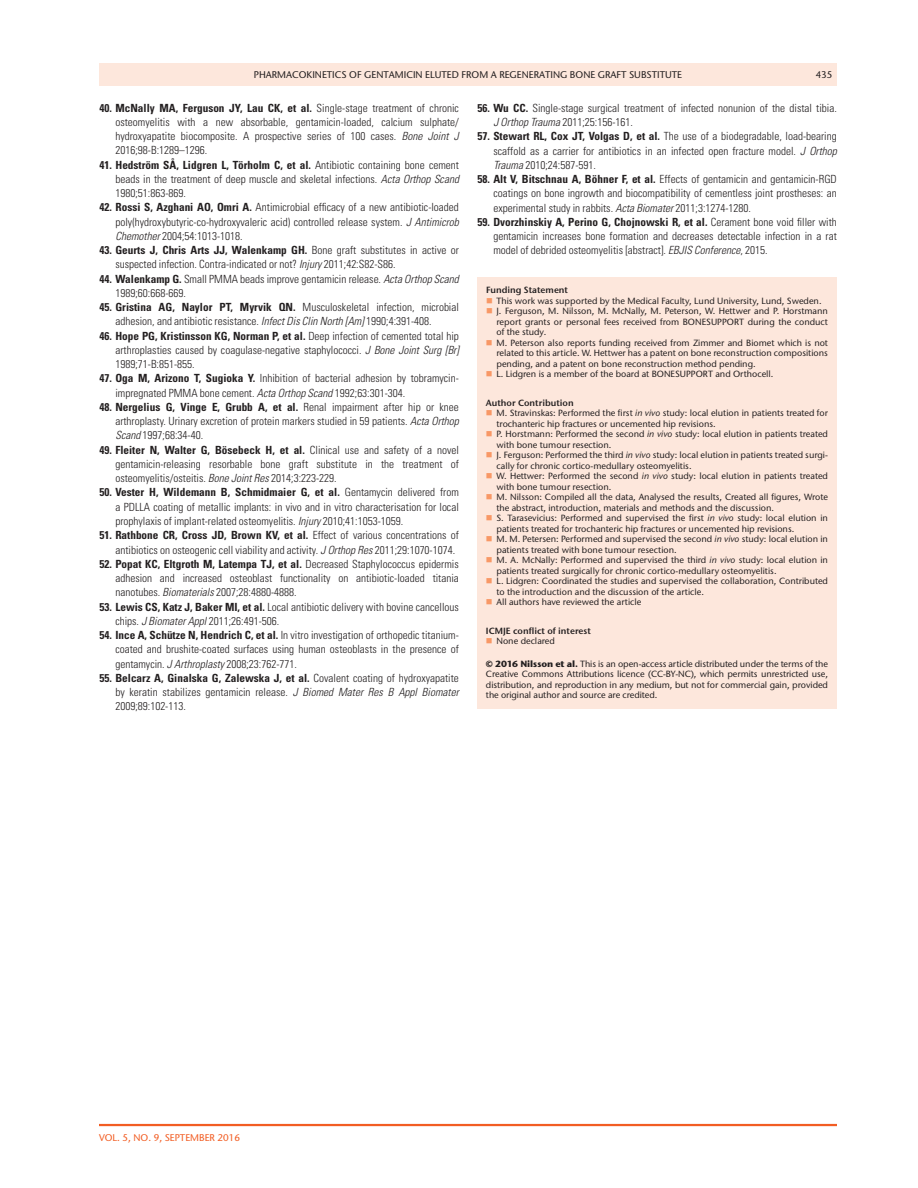
<style>
.page{position:relative;width:918px;height:1188px;background:#fff}
.page>*{position:absolute;margin:0;border:0;box-sizing:border-box;transform-origin:0 0}
.t1{font:300 condensed 11.25px/14.2px "Univers LT Std";color:#231f20;text-align:justify}
.t2{font:500 9.75px "Stone Sans ITC Pro";color:#231f20}
.t3{font:500 9.75px "Stone Sans ITC Pro";color:#f25d23}
.t4{font:500 9px/10.5px "Stone Sans ITC Pro";color:#231f20}
.t5{font:600 9px "Stone Sans ITC Pro";color:#231f20}
.s1{font-weight:700}
.s2{font-style:italic}
.s3{font-weight:600}
</style>
<div class="page">
<div style="left:99px;top:63px;width:738px;height:23px;background:#fde7dc"></div>
<hr style="left:99px;top:1124px;width:738px;height:2px;background:#f25d23">
<div style="left:477px;top:277px;width:360px;height:432px;background:#fde7dc"></div>
<p class="t2" style="left:254px;top:68px;width:430px">Pharmacokinetics of gentamicin eluted from a regenerating bone graft substitute</p>
<p class="t2" style="left:816px;top:68px;width:18px">435</p>
<p class="t1" style="left:115px;top:101px;width:345px;text-indent:-16px"><span class="s1">40. McNally MA, Ferguson JY, Lau CK, et al.</span> Single-stage treatment of chronic osteomyelitis with a new absorbable, gentamicin-loaded, calcium sulphate/ hydroxyapatite biocomposite. A prospective series of 100 cases. <span class="s2">Bone Joint J </span>2016;98-B:1289–1296.</p>
<p class="t1" style="left:115px;top:158px;width:345px;text-indent:-16px"><span class="s1">41. Hedström SÅ, Lidgren L, Törholm C, et al.</span> Antibiotic containing bone cement beads in the treatment of deep muscle and skeletal infections. <span class="s2">Acta Orthop Scand </span>1980;51:863-869.</p>
<p class="t1" style="left:115px;top:200px;width:345px;text-indent:-16px"><span class="s1">42. Rossi S, Azghani AO, Omri A.</span> Antimicrobial efficacy of a new antibiotic-loaded poly(hydroxybutyric-co-hydroxyvaleric acid) controlled release system. <span class="s2">J Antimicrob Chemother</span> 2004;54:1013-1018.</p>
<p class="t1" style="left:115px;top:243px;width:345px;text-indent:-16px"><span class="s1">43. Geurts J, Chris Arts JJ, Walenkamp GH.</span> Bone graft substitutes in active or suspected infection. Contra-indicated or not? <span class="s2">Injury</span> 2011;42:S82-S86.</p>
<p class="t1" style="left:115px;top:272px;width:345px;text-indent:-16px"><span class="s1">44. Walenkamp G.</span> Small PMMA beads improve gentamicin release. <span class="s2">Acta Orthop Scand<br></span>1989;60:668-669.</p>
<p class="t1" style="left:115px;top:300px;width:345px;text-indent:-16px"><span class="s1">45. Gristina AG, Naylor PT, Myrvik QN.</span> Musculoskeletal infection, microbial adhesion, and antibiotic resistance. <span class="s2">Infect Dis Clin North [Am]</span> 1990;4:391-408.</p>
<p class="t1" style="left:115px;top:329px;width:345px;text-indent:-16px"><span class="s1">46. Hope PG, Kristinsson KG, Norman P, et al.</span> Deep infection of cemented total hip arthroplasties caused by coagulase-negative staphylococci. <span class="s2">J Bone Joint Surg [Br] </span>1989;71-B:851-855.</p>
<p class="t1" style="left:115px;top:371px;width:345px;text-indent:-16px"><span class="s1">47. Oga M, Arizono T, Sugioka Y.</span> Inhibition of bacterial adhesion by tobramycin&shy;impregnated PMMA bone cement. <span class="s2">Acta Orthop Scand</span> 1992;63:301-304.</p>
<p class="t1" style="left:115px;top:400px;width:345px;text-indent:-16px"><span class="s1">48. Nergelius G, Vinge E, Grubb A, et al.</span> Renal impairment after hip or knee arthroplasty. Urinary excretion of protein markers studied in 59 patients. <span class="s2">Acta Orthop Scand</span> 1997;68:34-40.</p>
<p class="t1" style="left:115px;top:443px;width:345px;text-indent:-16px"><span class="s1">49. Fleiter N, Walter G, Bösebeck H, et al.</span> Clinical use and safety of a novel gentamicin-releasing resorbable bone graft substitute in the treatment of osteomyelitis/osteitis. <span class="s2">Bone Joint Res</span> 2014;3:223-229.</p>
<p class="t1" style="left:115px;top:485px;width:345px;text-indent:-16px"><span class="s1">50. Vester H, Wildemann B, Schmidmaier G, et al.</span> Gentamycin delivered from a PDLLA coating of metallic implants: in vivo and in vitro characterisation for local prophylaxis of implant-related osteomyelitis. <span class="s2">Injury</span> 2010;41:1053-1059.</p>
<p class="t1" style="left:115px;top:528px;width:345px;text-indent:-16px"><span class="s1">51. Rathbone CR, Cross JD, Brown KV, et al.</span> Effect of various concentrations of antibiotics on osteogenic cell viability and activity. <span class="s2">J Orthop Res</span> 2011;29:1070-1074.</p>
<p class="t1" style="left:115px;top:557px;width:345px;text-indent:-16px"><span class="s1">52. Popat KC, Eltgroth M, Latempa TJ, et al.</span> Decreased Staphylococcus epidermis adhesion and increased osteoblast functionality on antibiotic-loaded titania nanotubes. <span class="s2">Biomaterials</span> 2007;28:4880-4888.</p>
<p class="t1" style="left:115px;top:599px;width:345px;text-indent:-16px"><span class="s1">53. Lewis CS, Katz J, Baker MI, et al.</span> Local antibiotic delivery with bovine cancellous chips. <span class="s2">J Biomater Appl</span> 2011;26:491-506.</p>
<p class="t1" style="left:115px;top:628px;width:345px;text-indent:-16px"><span class="s1">54. Ince A, Schütze N, Hendrich C, et al.</span> In vitro investigation of orthopedic titanium&shy;coated and brushite-coated surfaces using human osteoblasts in the presence of gentamycin. <span class="s2">J Arthroplasty</span> 2008;23:762-771.</p>
<p class="t1" style="left:115px;top:671px;width:345px;text-indent:-16px"><span class="s1">55. Belcarz A, Ginalska G, Zalewska J, et al.</span> Covalent coating of hydroxyapatite by keratin stabilizes gentamicin release. <span class="s2">J Biomed Mater Res B Appl Biomater </span>2009;89:102-113.</p>
<p class="t1" style="left:493px;top:101px;width:345px;text-indent:-16px"><span class="s1">56. Wu CC.</span> Single-stage surgical treatment of infected nonunion of the distal tibia.<br><span class="s2">J Orthop Trauma</span> 2011;25:156-161.</p>
<p class="t1" style="left:493px;top:129px;width:345px;text-indent:-16px"><span class="s1">57. Stewart RL, Cox JT, Volgas D, et al.</span> The use of a biodegradable, load-bearing scaffold as a carrier for antibiotics in an infected open fracture model. <span class="s2">J Orthop Trauma</span> 2010;24:587-591.</p>
<p class="t1" style="left:493px;top:172px;width:345px;text-indent:-16px"><span class="s1">58. Alt V, Bitschnau A, Böhner F, et al.</span> Effects of gentamicin and gentamicin-RGD coatings on bone ingrowth and biocompatibility of cementless joint prostheses: an experimental study in rabbits. <span class="s2">Acta Biomater</span> 2011;3:1274-1280.</p>
<p class="t1" style="left:493px;top:215px;width:345px;text-indent:-16px"><span class="s1">59. Dvorzhinskiy A, Perino G, Chojnowski R, et al.</span> Cerament bone void filler with gentamicin increases bone formation and decreases detectable infection in a rat model of debrided osteomyelitis [abstract]. <span class="s2">EBJIS Conference</span>, 2015.</p>
<p class="t5" style="left:486px;top:284px;width:84px">Funding Statement</p>
<p class="t4" style="left:496px;top:295px;width:333px">This work was supported by the Medical Faculty, Lund University, Lund, Sweden.<br>J. Ferguson, M . Nilsson, M . McNally, M . Peterson, W. Hettwer and P. Horstmann report grants or personal fees received from BONESUPPO</p>
<p class="t4" style="left:734px;top:316px;width:95px">RT during the conduct</p>
<p class="t4" style="left:496px;top:327px;width:333px">of the study.<br>M . Peterson also reports funding received from Zimmer and Biomet which is not related to this article. W. Hettwer has a patent on bone reconstruction compositions pending, and a patent on bone reconstruction method pending.<br>L. Lidgren is a member of the board at BONESUPPO</p>
<p class="t4" style="left:703px;top:369px;width:72px">RT and Orthocell.</p>
<p class="t4" style="left:497px;top:397px;width:333px;text-indent:-11px"><span class="s3">Author Contribution<br></span>M . Stravinskas: Performed the first <span class="s2">in vivo</span> study: local elution in patients treated for trochanteric hip fractures or uncemented hip revisions.<br>P. Horstmann: Performed the second <span class="s2">in vivo</span> study: local elution in patients treated with bone tumour resection.<br>J. Ferguson: Performed the third <span class="s2">in vivo</span> study: local elution in patients treated surgi&shy;cally for chronic cortico-medullary osteomyelitis.<br>W. Hettwer: Performed the second <span class="s2">in vivo</span> study: local elution in patients treated with bone tumour resection.<br>M . Nilsson: Compiled all the data, Analysed the results, Created all figures, Wrote the abstract, introduction, materials and methods and the discussion.<br>S. Tarasevicius: Performed and supervised the first <span class="s2">in vivo</span> study: local elution in patients treated for trochanteric hip fractures or uncemented hip revisions.<br>M . M . Petersen: Performed and supervised the second <span class="s2">in vivo</span> study: local elution in patients treated with bone tumour resection.<br>M . A. McNally: Performed and supervised the third <span class="s2">in vivo</span> study: local elution in patients treated surgically for chronic cortico-medullary osteomyelitis.<br>L. Lidgren: Coordinated the studies and supervised the collaboration, Contributed to the introduction and the discussion of the article.<br>All authors have reviewed the article</p>
<p class="t5" style="left:486px;top:625px;width:106px">ICMJE conflict of interest</p>
<p class="t4" style="left:497px;top:636px;width:60px">None declared</p>
<p class="t4" style="left:486px;top:658px;width:344px;text-align:justify"><span class="s1">© 2016 Nilsson et al.</span> This is an open-access article distributed under the terms of the Creative Commons Attributions licence (CC-BY-NC), which permits unrestricted use, distribution, and reproduction in any medium, but not for commercial gain, provided the original author and source are credited.</p>
<p class="t3" style="left:99px;top:1132px;width:142px">vol. 5, No. 9, September 2016</p>
</div>
